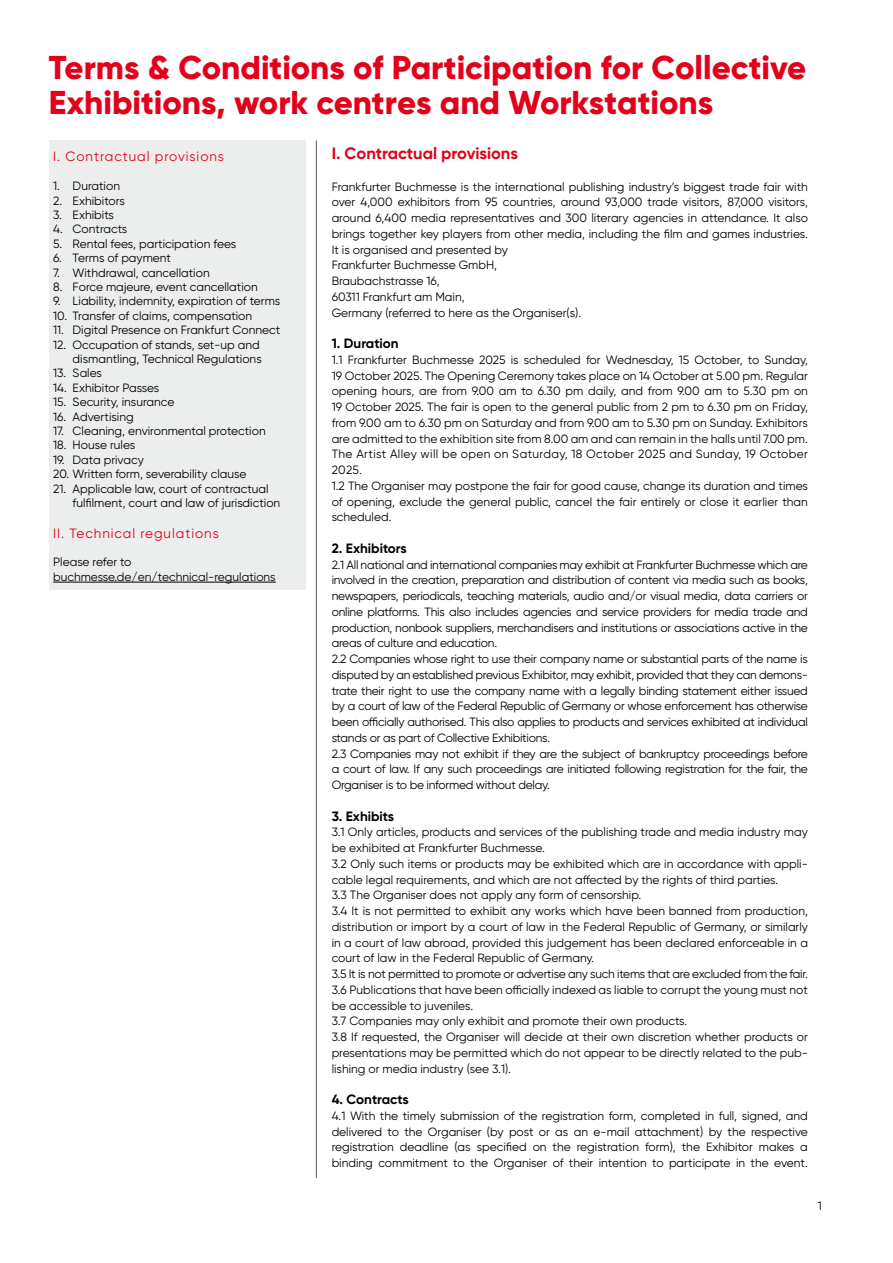
<style>
.page{position:relative;width:893px;height:1263px;background:#fff}
.page>*{position:absolute;margin:0;border:0;box-sizing:border-box;transform-origin:0 0}
.t1{font:800 33px/34.5px "Gilroy";color:#e2001a}
.t2{font:700 16.5px "Gilroy";color:#e2001a}
.t3{font:13.5px "Gilroy";letter-spacing:.07em;color:#e2001a}
.t4{font:700 13.5px "Gilroy";color:#000}
.t5{font:12px/15.8px "Gilroy";color:#000}
.t6{font:12px/15.8px "Gilroy";letter-spacing:-.02em;color:#000}
</style>
<div class="page">
<div style="left:49px;top:141px;width:256px;height:449px;background:#eceded"></div>
<hr style="left:316px;top:141px;width:1px;height:1037px;background:#58585a">
<hr style="left:53px;top:582px;width:223px;height:1px;background:#000">
<h1 class="t1" style="left:49px;top:50px;width:759px">Terms &amp; Conditions of Participation for Collective<br>Exhibitions, work centres and Workstations</h1>
<p class="t3" style="left:53px;top:148px;width:172px">I. Contractual provisions</p>
<p class="t5" style="left:53px;top:178px;width:68px">1. Duration</p>
<p class="t5" style="left:53px;top:192px;width:73px">2. Exhibitors</p>
<p class="t5" style="left:53px;top:207px;width:62px">3. Exhibits</p>
<p class="t5" style="left:53px;top:221px;width:76px">4. Contracts</p>
<p class="t5" style="left:53px;top:236px;width:185px">5. Rental fees, participation fees</p>
<p class="t5" style="left:53px;top:250px;width:119px">6. Terms of payment</p>
<p class="t5" style="left:53px;top:264px;width:158px">7. Withdrawal, cancellation</p>
<p class="t5" style="left:53px;top:279px;width:206px">8. Force majeure, event cancellation</p>
<p class="t5" style="left:53px;top:293px;width:229px">9. Liability, indemnity, expiration of terms</p>
<p class="t5" style="left:53px;top:308px;width:201px">10. Transfer of claims, compensation</p>
<p class="t5" style="left:53px;top:322px;width:229px">11. Digital Presence on Frankfurt Connect</p>
<p class="t5" style="left:53px;top:337px;width:210px;line-height:14.4px;text-align:right">12. Occupation of stands, set-up and dismantling, Technical Regulations</p>
<p class="t5" style="left:53px;top:365px;width:50px">13. Sales</p>
<p class="t5" style="left:53px;top:380px;width:108px">14. Exhibitor Passes</p>
<p class="t5" style="left:53px;top:394px;width:123px">15. Security, insurance</p>
<p class="t5" style="left:53px;top:408px;width:82px">16. Advertising</p>
<p class="t5" style="left:53px;top:423px;width:214px">17. Cleaning, environmental protection</p>
<p class="t5" style="left:53px;top:437px;width:84px">18. House rules</p>
<p class="t5" style="left:53px;top:452px;width:92px">19. Data privacy</p>
<p class="t5" style="left:53px;top:466px;width:195px">20. Written form, severability clause</p>
<p class="t5" style="left:73px;top:481px;width:209px;line-height:14.4px;text-indent:-20px">21. Applicable law, court of contractual fulfilment, court and law of jurisdiction</p>
<p class="t3" style="left:53px;top:525px;width:167px">II. Technical regulations</p>
<p class="t5" style="left:53px;top:555px;width:224px;line-height:14.4px">Please refer to buchmesse.de/en/technical-regulations</p>
<h2 class="t2" style="left:332px;top:143px;width:188px">I. Contractual provisions</h2>
<p class="t5" style="left:332px;top:178px;width:478px">Frankfurter Buchmesse is the international publishing industry’s biggest trade fair with over 4,000 exhibitors from 95 countries, around 93,000 trade visitors, 87,000 visitors, around 6,400 media representatives and 300 literary agencies in attendance. It also brings together key players from other media, including the film and games industries.<br>It is organised and presented by<br>Frankfurter Buchmesse GmbH,<br>Braubachstrasse 16,<br>60311 Frankfurt am Main,<br>Germany (referred to here as the Organiser(s).</p>
<p class="t4" style="left:332px;top:335px;width:68px">1. Duration</p>
<p class="t5" style="left:332px;top:352px;width:478px">1.1 Frankfurter Buchmesse 2025 is scheduled for Wednesday, 15 October, to Sunday, 19 October 2025. The Opening Ceremony takes place on 14 October at 5.00 pm. Regular opening hours, are from 9.00 am to 6.30 pm daily, and from 9.00 am to 5.30 pm on 19 October 2025. The fair is open to the general public from 2 pm to 6.30 pm on Friday, from 9.00 am to 6.30 pm on Saturday and from 9.00 am to 5.30 pm on Sunday. Exhibitors are admitted to the exhibition site from 8.00 am and can remain in the halls until 7.00 pm.<br>The Artist Alley will be open on Saturday, 18 October 2025 and Sunday, 19 October 2025.<br>1.2 The Organiser may postpone the fair for good cause, change its duration and times of opening, exclude the general public, cancel the fair entirely or close it earlier than scheduled.</p>
<p class="t4" style="left:332px;top:540px;width:77px">2. Exhibitors</p>
<p class="t6" style="left:332px;top:556px;width:478px">2.1 All national and international companies may exhibit at Frankfurter Buchmesse which are involved in the creation, preparation and distribution of content via media such as books, newspapers, periodicals, teaching materials, audio and/or visual media, data carriers or online platforms. This also includes agencies and service providers for media trade and production, nonbook suppliers, merchandisers and institutions or associations active in the areas of culture and education.<br>2.2 Companies whose right to use their company name or substantial parts of the name is disputed by an established previous Exhibitor, may exhibit, provided that they can demons&shy;trate their right to use the company name with a legally binding statement either issued by a court of law of the Federal Republic of Germany or whose enforcement has otherwise been officially authorised. This also applies to products and services exhibited at individual stands or as part of Collective Exhibitions.<br>2.3 Companies may not exhibit if they are the subject of bankruptcy proceedings before a court of law. If any such proceedings are initiated following registration for the fair, the Organiser is to be informed without delay.</p>
<p class="t4" style="left:332px;top:807px;width:64px">3. Exhibits</p>
<p class="t5" style="left:332px;top:824px;width:478px">3.1 Only articles, products and services of the publishing trade and media industry may be exhibited at Frankfurter Buchmesse.<br>3.2 Only such items or products may be exhibited which are in accordance with appli&shy;cable legal requirements, and which are not affected by the rights of third parties.<br>3.3 The Organiser does not apply any form of censorship.<br>3.4 It is not permitted to exhibit any works which have been banned from production, distribution or import by a court of law in the Federal Republic of Germany, or similarly in a court of law abroad, provided this judgement has been declared enforceable in a court of law in the Federal Republic of Germany.<br>3.5 It is not permitted to promote or advertise any such items that are excluded from the fair.<br>3.6 Publications that have been officially indexed as liable to corrupt the young must not be accessible to juveniles.<br>3.7 Companies may only exhibit and promote their own products.<br>3.8 If requested, the Organiser will decide at their own discretion whether products or presentations may be permitted which do not appear to be directly related to the pub&shy;lishing or media industry (see 3.1).</p>
<p class="t4" style="left:332px;top:1091px;width:78px">4. Contracts</p>
<p class="t5" style="left:332px;top:1108px;width:478px;text-align:justify">4.1 With the timely submission of the registration form, completed in full, signed, and delivered to the Organiser (by post or as an e-mail attachment) by the respective registration deadline (as specified on the registration form), the Exhibitor makes a binding commitment to the Organiser of their intention to participate in the event.</p>
<p class="t5" style="left:818px;top:1198px;width:6px">1</p>
</div>
